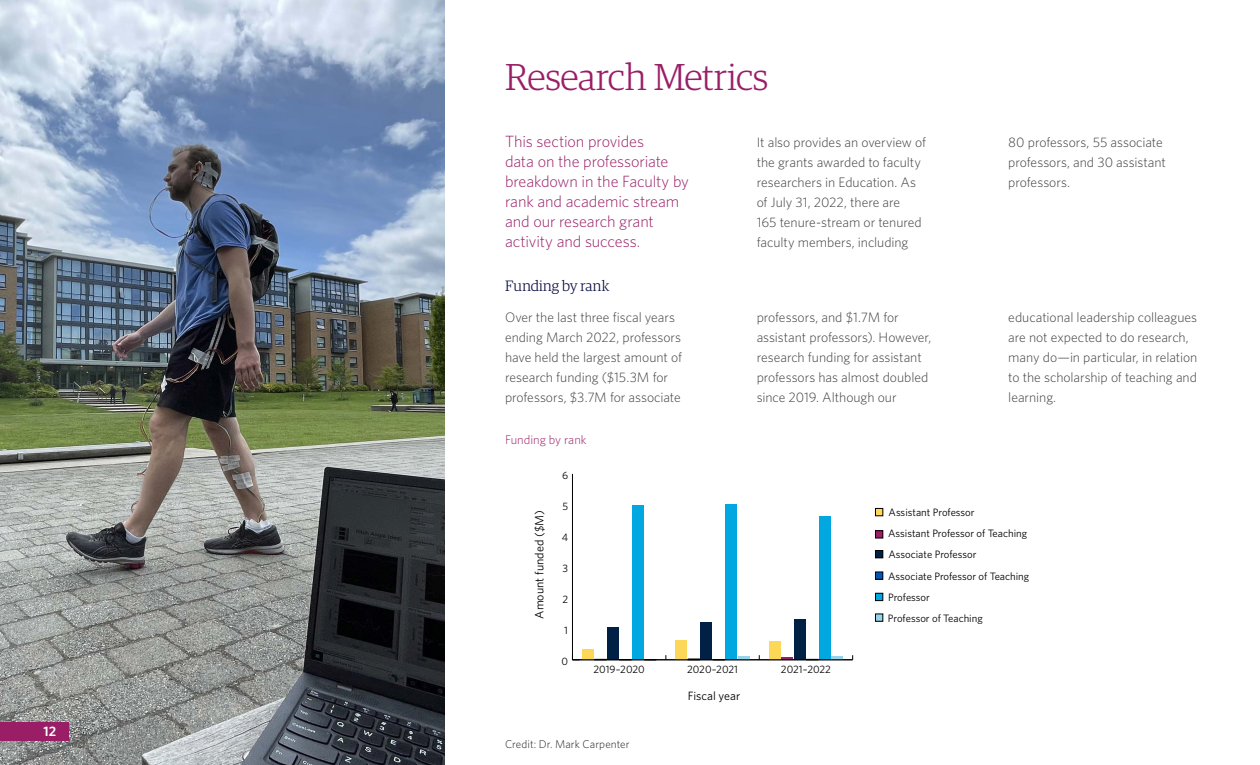
<style>
.page{position:relative;width:1260px;height:765px;background:#fff}
.page>*{position:absolute;margin:0;border:0;box-sizing:border-box;transform-origin:0 0}
.Heading_1{font:300 37.5px "Guardian Egyp";letter-spacing:-.01em;color:#991e66}
.intro{font:300 16.25px/20px "Whitney";letter-spacing:-.005em;color:#991e66}
.Heading_2_span_all{font:300 15px "Guardian Egyp";letter-spacing:.01em;color:#02063d}
.body{font:300 13.75px/20px "Whitney";letter-spacing:-.005em;color:#3f3d3d}
.t1{font:600 13.75px "Whitney";color:#fff}
.Graph_title{font:300 12.5px "Whitney";color:#991e66}
.t2{font:12px "Whitney";color:#000}
.Photo_credit{font:300 11.25px "Whitney";letter-spacing:.005em;color:#1f2020}
.t3{font:10.75px/21px "Whitney";color:#000}
</style>
<div class="page">
<img style="left:0;top:0;width:445px;height:765px">
<div style="left:875px;top:508px;width:8px;height:8px;background:#fdd757"></div>
<div style="left:875px;top:508px;width:8px;height:8px;border:1px solid #000"></div>
<div style="left:875px;top:531px;width:8px;height:7px;background:#991e66"></div>
<div style="left:875px;top:531px;width:8px;height:7px;border:1px solid #000"></div>
<div style="left:875px;top:551px;width:8px;height:7px;background:#002145"></div>
<div style="left:875px;top:550px;width:8px;height:8px;border:1px solid #000"></div>
<div style="left:875px;top:572px;width:8px;height:7px;background:#0055b7"></div>
<div style="left:875px;top:572px;width:8px;height:7px;border:1px solid #000"></div>
<div style="left:875px;top:593px;width:8px;height:8px;background:#00a7e1"></div>
<div style="left:875px;top:593px;width:8px;height:8px;border:1px solid #000"></div>
<div style="left:875px;top:614px;width:8px;height:7px;background:#97d4e9"></div>
<div style="left:875px;top:614px;width:8px;height:7px;border:1px solid #000"></div>
<hr style="left:572px;top:474px;width:1px;height:186px;background:#000">
<svg style="left:738px;top:656px;width:11px;height:4px"></svg>
<svg style="left:831px;top:657px;width:12px;height:3px"></svg>
<div style="left:632px;top:506px;width:11px;height:154px;background:#00a7e1"></div>
<div style="left:726px;top:504px;width:11px;height:156px;background:#00a7e1"></div>
<div style="left:819px;top:517px;width:11px;height:143px;background:#00a7e1"></div>
<div style="left:607px;top:627px;width:12px;height:33px;background:#002145"></div>
<div style="left:701px;top:623px;width:11px;height:37px;background:#002145"></div>
<div style="left:794px;top:619px;width:11px;height:41px;background:#002145"></div>
<svg style="left:688px;top:659px;width:12px;height:1px"></svg>
<svg style="left:782px;top:657px;width:11px;height:3px"></svg>
<div style="left:582px;top:649px;width:12px;height:11px;background:#fdd757"></div>
<div style="left:676px;top:641px;width:11px;height:19px;background:#fdd757"></div>
<div style="left:769px;top:641px;width:11px;height:19px;background:#fdd757"></div>
<hr style="left:572px;top:660px;width:281px;height:1px;background:#000">
<div style="left:0;top:722px;width:69px;height:19px;background:#991e66"></div>
<p class="t1" style="left:44px;top:722px;width:14px">12</p>
<h1 class="Heading_1" style="left:505px;top:52px;width:265px">Research Metrics</h1>
<p class="intro" style="left:505px;top:131px;width:186px">This section provides<br>data on the professoriate breakdown in the Faculty by rank and academic stream and our research grant activity and success.</p>
<p class="body" style="left:757px;top:132px;width:171px">It also provides an overview of the grants awarded to faculty researchers in Education. As of July 31, 2022, there are<br>165 tenure-stream or tenured faculty members, including</p>
<p class="body" style="left:1008px;top:132px;width:159px">80 professors, 55 associate professors, and 30 assistant professors.</p>
<h2 class="Heading_2_span_all" style="left:505px;top:276px;width:106px">Funding by rank</h2>
<p class="body" style="left:505px;top:307px;width:179px">Over the last three fiscal years ending March 2022, professors have held the largest amount of research funding ($15.3M for professors, $3.7M for associate</p>
<p class="body" style="left:757px;top:307px;width:176px">professors, and $1.7M for assistant professors). However, research funding for assistant professors has almost doubled since 2019. Although our</p>
<p class="body" style="left:1008px;top:307px;width:191px">educational leadership colleagues are not expected to do research, many do—in particular, in relation to the scholarship of teaching and learning.</p>
<h3 class="Graph_title" style="left:505px;top:432px;width:83px">Funding by rank</h3>
<p class="t2" style="left:532px;top:619px;width:110px;rotate:-90deg">Amount funded ($M)</p>
<p class="t3" style="left:562px;top:464px;width:8px">6</p>
<p class="t3" style="left:562px;top:495px;width:7px">5</p>
<p class="t3" style="left:562px;top:526px;width:8px">4</p>
<p class="t3" style="left:562px;top:557px;width:7px">3</p>
<p class="t3" style="left:562px;top:588px;width:7px">2</p>
<p class="t3" style="left:564px;top:619px;width:5px">1</p>
<p class="t3" style="left:561px;top:650px;width:8px">0</p>
<p class="t3" style="left:593px;top:658px;width:53px">2019–2020</p>
<p class="t3" style="left:687px;top:658px;width:52px">2020–2021</p>
<p class="t3" style="left:781px;top:658px;width:52px">2021–2022</p>
<p class="t2" style="left:688px;top:689px;width:54px">Fiscal year</p>
<p class="Photo_credit" style="left:505px;top:736px;width:126px">Credit: Dr. Mark Carpenter</p>
<p class="t3" style="left:888px;top:502px;width:141px">Assistant Professor<br>Assistant Professor of Teaching<br>Associate Professor</p>
<p class="t3" style="left:888px;top:565px;width:143px;line-height:21.5px">Associate Professor of Teaching<br>Professor</p>
<p class="t3" style="left:888px;top:607px;width:96px">Professor of Teaching</p>
</div>
